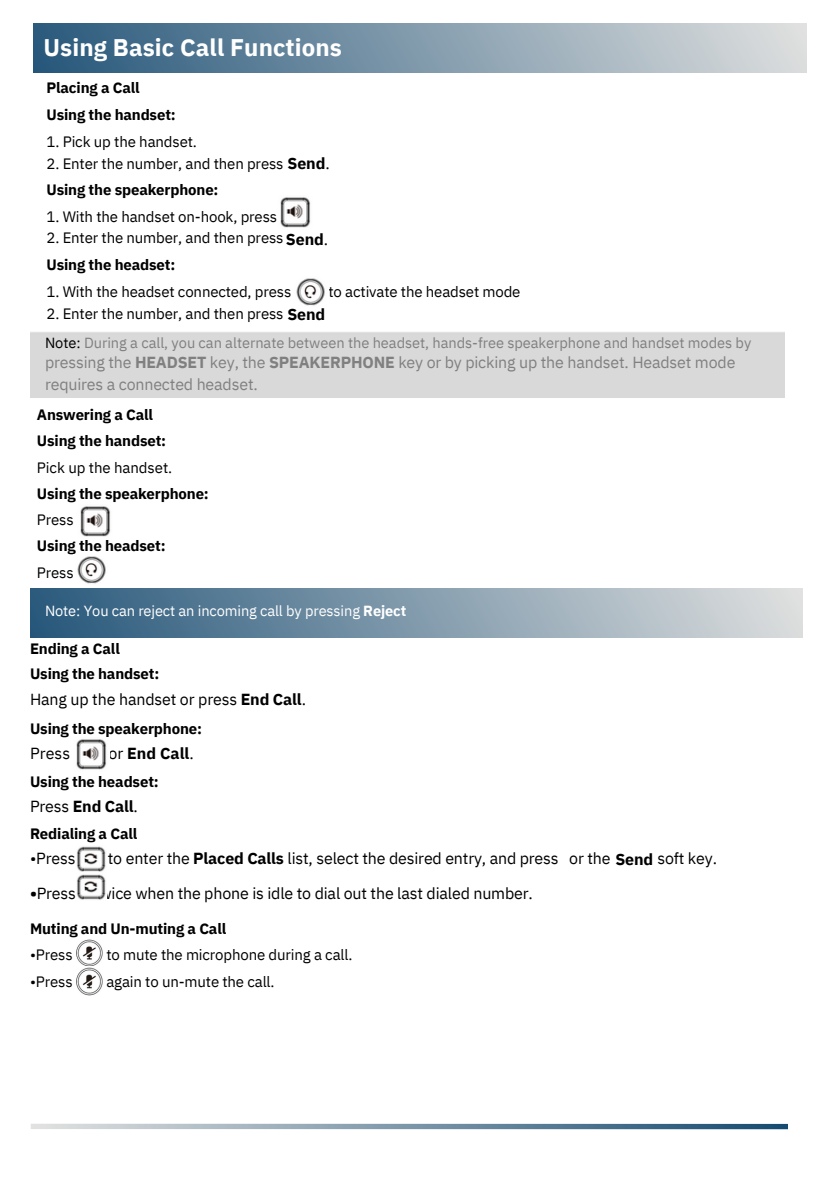
<style>
.page{position:relative;width:822px;height:1191px;background:#fff}
.page>*{position:absolute;margin:0;border:0;box-sizing:border-box;transform-origin:0 0}
.t1{font:700 24px "IBM Plex Sans";letter-spacing:.005em;color:#fff}
.t2{font:16px "IBM Plex Sans";letter-spacing:-.01em;color:#000}
.t3{font:16px/22px "IBM Plex Sans";letter-spacing:-.01em;color:#808080}
.t4{font:700 16px "IBM Plex Sans";letter-spacing:-.005em;color:#000}
.t5{font:15px/25.6px "IBM Plex Sans";letter-spacing:-.01em;color:#000}
.t6{font:700 15px/25px "IBM Plex Sans";letter-spacing:-.01em;color:#000}
.t7{font:14.6px "IBM Plex Sans";letter-spacing:-.005em;color:#808080}
.t8{font:14.6px "IBM Plex Sans";letter-spacing:-.01em;color:#fff}
.s1{font-weight:700;font-size:16px}
.s2{font-size:16px}
.s3{font-weight:700}
.s4{color:#000}
.s5{font-weight:400}
</style>
<div class="page">
<svg style="left:31px;top:1123px;width:757px;height:6px;background:#8ea4b5"></svg>
<img style="left:76px;top:939px;width:27px;height:56px">
<div style="left:30px;top:589px;width:772px;height:49px;background:linear-gradient(to right,#28587b,#dedfdf)"></div>
<div style="left:34px;top:23px;width:772px;height:49px;background:linear-gradient(to right,#28587b,#dedfdf)"></div>
<img style="left:296px;top:278px;width:29px;height:28px">
<img style="left:280px;top:197px;width:31px;height:31px">
<img style="left:77px;top:556px;width:29px;height:28px">
<img style="left:80px;top:506px;width:31px;height:31px">
<img style="left:76px;top:739px;width:31px;height:31px">
<img style="left:77px;top:846px;width:29px;height:54px">
<h1 class="t1" style="left:44px;top:32px;width:300px">Using Basic Call Functions</h1>
<p class="t6" style="left:46px;top:74px;width:131px;line-height:27px">Placing a Call<br>Using the handset:</p>
<p class="t5" style="left:46px;top:128px;width:152px">1. Pick up the handset.</p>
<p class="t5" style="left:46px;top:151px;width:285px">2. Enter the number, and then press <span class="s1">Send</span><span class="s2">.<br></span><span class="s3">Using the speakerphone:</span></p>
<p class="t5" style="left:46px;top:203px;width:232px">1. With the handset on-hook, press</p>
<p class="t5" style="left:46px;top:224px;width:238px">2. Enter the number, and then press</p>
<p class="t6" style="left:46px;top:252px;width:130px">Using the headset:</p>
<p class="t5" style="left:46px;top:278px;width:246px">1. With the headset connected, press</p>
<p class="t5" style="left:328px;top:278px;width:193px">to activate the headset mode</p>
<p class="t5" style="left:46px;top:301px;width:280px">2. Enter the number, and then press <span class="s1">Send</span></p>
<p class="t7" style="left:45px;top:333px;width:708px"><span class="s4">Note:</span> During a call, you can alternate between the headset, hands-free speakerphone and handset modes by</p>
<p class="t3" style="left:45px;top:351px;width:692px">pressing the <span class="s3">HEADSET</span> key, the <span class="s3">SPEAKERPHONE</span> key or by picking up the handset. Headset mode requires a connected headset.</p>
<p class="t4" style="left:286px;top:229px;width:44px">Send<span class="s5">.</span></p>
<p class="t6" style="left:37px;top:401px;width:131px;line-height:26.2px">Answering a Call<br>Using the handset:</p>
<p class="t5" style="left:37px;top:454px;width:137px">Pick up the handset.</p>
<p class="t6" style="left:37px;top:481px;width:174px">Using the speakerphone:</p>
<p class="t5" style="left:37px;top:507px;width:38px">Press</p>
<p class="t6" style="left:37px;top:533px;width:130px">Using the headset:</p>
<p class="t5" style="left:37px;top:559px;width:38px">Press</p>
<p class="t8" style="left:45px;top:601px;width:363px">Note: You can reject an incoming call by pressing <span class="s3">Reject</span></p>
<p class="t6" style="left:30px;top:636px;width:131px">Ending a Call<br>Using the handset:</p>
<p class="t2" style="left:30px;top:689px;width:277px">Hang up the handset or press <span class="s3">End Call</span>.</p>
<p class="t6" style="left:30px;top:716px;width:174px">Using the speakerphone:</p>
<p class="t2" style="left:30px;top:743px;width:42px">Press</p>
<p class="t4" style="left:108px;top:743px;width:87px"><span class="s5">or</span> End Call<span class="s5">.</span></p>
<p class="t6" style="left:30px;top:769px;width:130px">Using the headset:</p>
<p class="t4" style="left:30px;top:795px;width:109px"><span class="s5">Press</span> End Call<span class="s5">.</span></p>
<p class="t6" style="left:30px;top:821px;width:109px">Redialing a Call</p>
<p class="t2" style="left:30px;top:848px;width:47px">•Press</p>
<p class="t2" style="left:108px;top:848px;width:611px">to enter the <span class="s3">Placed Calls</span> list, select the desired entry, and press or the <span class="s3">Send</span> soft key.</p>
<p class="t2" style="left:30px;top:883px;width:504px"><span class="s3">•</span>Press twice when the phone is idle to dial out the last dialed number.</p>
<p class="t6" style="left:30px;top:916px;width:198px">Muting and Un-muting a Call</p>
<p class="t5" style="left:30px;top:942px;width:44px">•Press</p>
<p class="t5" style="left:106px;top:942px;width:248px">to mute the microphone during a call.</p>
<p class="t5" style="left:30px;top:968px;width:44px">•Press</p>
<p class="t5" style="left:106px;top:968px;width:170px">again to un-mute the call.</p>
</div>
